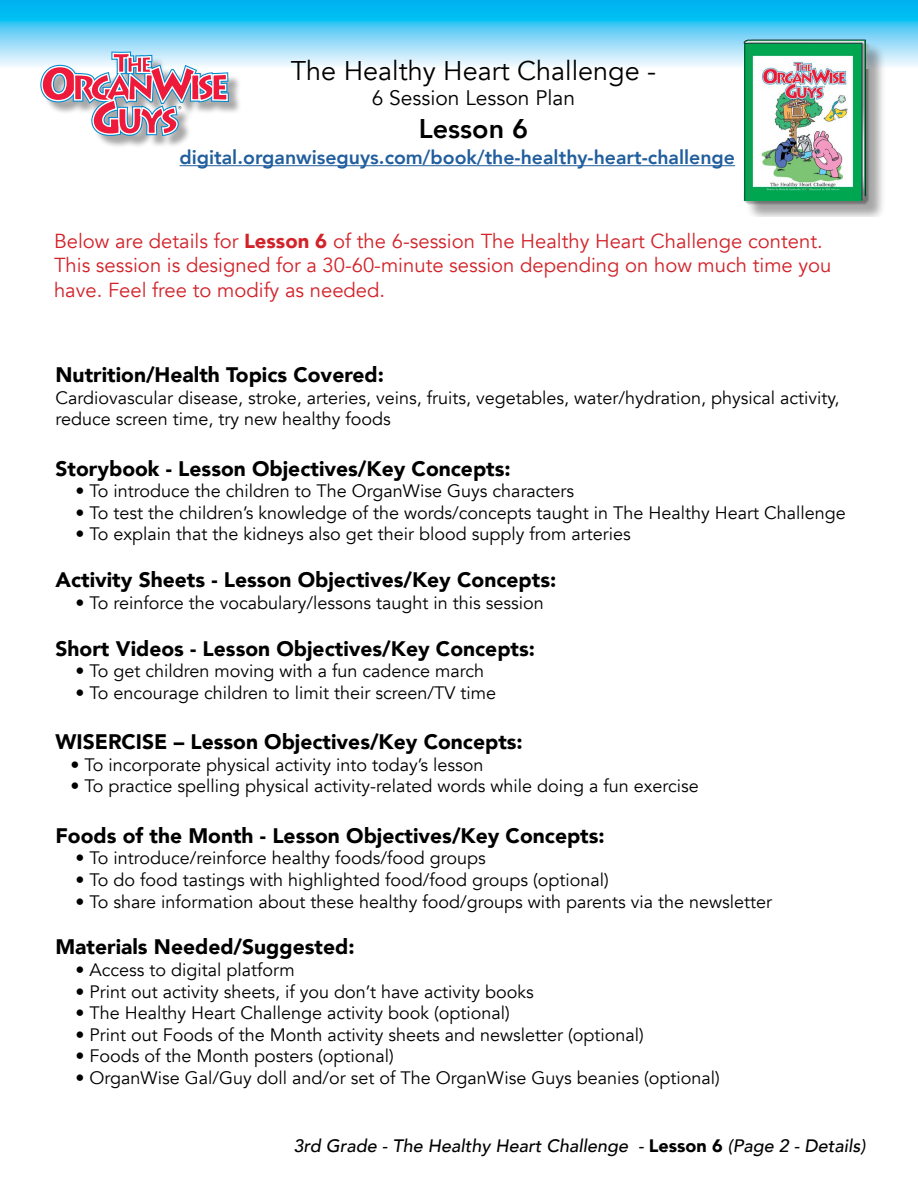
<style>
.page{position:relative;width:918px;height:1188px;background:#fff}
.page>*{position:absolute;margin:0;border:0;box-sizing:border-box;transform-origin:0 0}
.t1{font:27px "Avenir";color:#000}
.t2{font:800 27px "Avenir";color:#000}
.t3{font:900 21px "Avenir";color:#000}
.t4{font:21px "Avenir";color:#000}
.t5{font:20.25px/24.3px "Avenir";color:#d2232a}
.t6{font:800 19.5px "Avenir";color:#215e9e}
.t7{font:18px/21.6px "Avenir";color:#000}
.t8{font:italic 500 18px "Avenir";color:#000}
.s1{font-weight:900}
.s2{font-weight:900;font-style:normal}
</style>
<div class="page">
<svg style="left:0;top:0;width:918px;height:67px"></svg>
<div style="left:42px;top:54px;width:200px;height:95px;background:#000;opacity:.35"></div>
<svg style="left:39px;top:50px;width:191px;height:87px"></svg>
<div style="left:746px;top:42px;width:141px;height:175px;background:#000;opacity:.35"></div>
<img style="left:731px;top:31px;width:150px;height:186px">
<img style="left:744px;top:40px;width:122px;height:161px">
<hr style="left:180px;top:165px;width:555px;height:1px;background:#215e9e">
<h1 class="t1" style="left:291px;top:55px;width:367px">The Healthy Heart Challenge -</h1>
<p class="t4" style="left:372px;top:86px;width:205px">6 Session Lesson Plan</p>
<h1 class="t2" style="left:419px;top:107px;width:111px">Lesson 6</h1>
<p class="t6" style="left:180px;top:142px;width:557px">digital.organwiseguys.com/book/the-healthy-heart-challenge</p>
<p class="t5" style="left:54px;top:229px;width:779px">Below are details for <span class="s1">Lesson 6</span> of the 6-session The Healthy Heart Challenge content.<br>This session is designed for a 30-60-minute session depending on how much time you have. Feel free to modify as needed.</p>
<p class="t3" style="left:56px;top:357px;width:330px">Nutrition/Health Topics Covered:</p>
<p class="t7" style="left:56px;top:387px;width:785px">Cardiovascular disease, stroke, arteries, veins, fruits, vegetables, water/hydration, physical activity, reduce screen time, try new healthy foods</p>
<p class="t3" style="left:56px;top:450px;width:457px">Storybook - Lesson Objectives/Key Concepts:</p>
<p class="t7" style="left:76px;top:481px;width:500px">• To introduce the children to The OrganWise Guys characters</p>
<p class="t7" style="left:76px;top:502px;width:772px">• To test the children’s knowledge of the words/concepts taught in The Healthy Heart Challenge</p>
<p class="t7" style="left:76px;top:524px;width:557px">• To explain that the kidneys also get their blood supply from arteries</p>
<p class="t3" style="left:56px;top:562px;width:502px">Activity Sheets - Lesson Objectives/Key Concepts:</p>
<p class="t7" style="left:76px;top:592px;width:470px">• To reinforce the vocabulary/lessons taught in this session</p>
<p class="t3" style="left:56px;top:630px;width:481px">Short Videos - Lesson Objectives/Key Concepts:</p>
<p class="t7" style="left:76px;top:661px;width:410px">• To get children moving with a fun cadence march</p>
<p class="t7" style="left:76px;top:682px;width:422px">• To encourage children to limit their screen/TV time</p>
<p class="t3" style="left:56px;top:724px;width:469px">WISERCISE – Lesson Objectives/Key Concepts:</p>
<p class="t7" style="left:71px;top:754px;width:414px">• To incorporate physical activity into today’s lesson</p>
<p class="t7" style="left:71px;top:776px;width:630px">• To practice spelling physical activity-related words while doing a fun exercise</p>
<p class="t3" style="left:56px;top:817px;width:551px">Foods of the Month - Lesson Objectives/Key Concepts:</p>
<p class="t7" style="left:76px;top:848px;width:412px">• To introduce/reinforce healthy foods/food groups</p>
<p class="t7" style="left:76px;top:869px;width:535px">• To do food tastings with highlighted food/food groups (optional)</p>
<p class="t7" style="left:76px;top:891px;width:698px">• To share information about these healthy food/groups with parents via the newsletter</p>
<p class="t3" style="left:56px;top:929px;width:301px">Materials Needed/Suggested:</p>
<p class="t7" style="left:76px;top:959px;width:221px">• Access to digital platform</p>
<p class="t7" style="left:76px;top:981px;width:460px">• Print out activity sheets, if you don’t have activity books</p>
<p class="t7" style="left:76px;top:1003px;width:436px">• The Healthy Heart Challenge activity book (optional)</p>
<p class="t7" style="left:76px;top:1024px;width:570px">• Print out Foods of the Month activity sheets and newsletter (optional)</p>
<p class="t7" style="left:76px;top:1046px;width:320px">• Foods of the Month posters (optional)</p>
<p class="t7" style="left:76px;top:1067px;width:646px">• OrganWise Gal/Guy doll and/or set of The OrganWise Guys beanies (optional)</p>
<p class="t8" style="left:293px;top:1135px;width:574px">3rd Grade - The Healthy Heart Challenge - <span class="s2">Lesson 6</span> (Page 2 - Details)</p>
</div>
